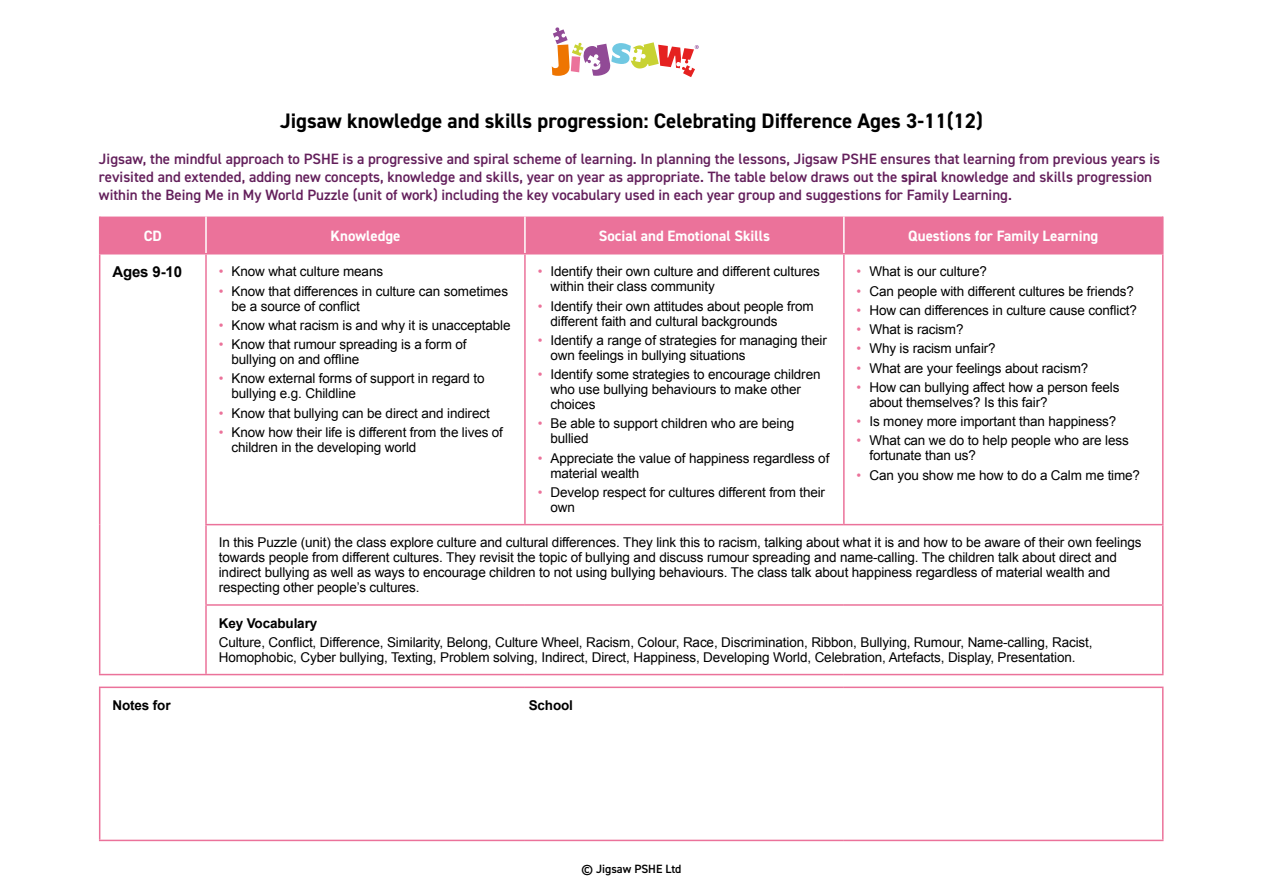
<style>
.page{position:relative;width:1263px;height:893px;background:#fff}
.page>*{position:absolute;margin:0;border:0;box-sizing:border-box;transform-origin:0 0}
.t1{font:700 21px "DIN2014";color:#000}
.t2{font:600 15px/18px "DIN2014";color:#631f5b}
.t3{font:700 15px "DIN2014";color:#fff}
.t4{font:700 15px "Arial";letter-spacing:-.01em;color:#000}
.t5{font:13.5px/15px "Arial";letter-spacing:-.01em;color:#000}
.t6{font:700 13.5px "Arial";letter-spacing:-.01em;color:#000}
.t7{font:600 12px "DIN2014";color:#000}
.s1{font-weight:700}
.s2{color:#eb729a}
</style>
<div class="page">
<svg style="left:552px;top:27px;width:147px;height:50px"></svg>
<div style="left:100px;top:217px;width:1062px;height:36px;background:#eb729a"></div>
<hr style="left:99px;top:254px;width:1px;height:271px;background:#eb729a">
<hr style="left:99px;top:525px;width:1px;height:80px;background:#eb729a">
<hr style="left:99px;top:605px;width:1px;height:69px;background:#eb729a">
<hr style="left:99px;top:253px;width:107px;height:1px;background:#eb729a">
<hr style="left:205px;top:254px;width:2px;height:270px;background:#eb729a">
<hr style="left:206px;top:253px;width:319px;height:1px;background:#eb729a">
<hr style="left:524px;top:254px;width:2px;height:270px;background:#eb729a">
<hr style="left:525px;top:253px;width:319px;height:1px;background:#eb729a">
<hr style="left:843px;top:254px;width:2px;height:270px;background:#eb729a">
<hr style="left:844px;top:253px;width:319px;height:1px;background:#eb729a">
<hr style="left:1162px;top:254px;width:1px;height:270px;background:#eb729a">
<hr style="left:205px;top:217px;width:2px;height:36px;background:#fff">
<hr style="left:524px;top:217px;width:2px;height:36px;background:#fff">
<hr style="left:843px;top:217px;width:2px;height:36px;background:#fff">
<hr style="left:205px;top:525px;width:2px;height:79px;background:#eb729a">
<hr style="left:205px;top:606px;width:2px;height:68px;background:#eb729a">
<hr style="left:205px;top:524px;width:320px;height:1px;background:#eb729a">
<hr style="left:525px;top:524px;width:319px;height:1px;background:#eb729a">
<hr style="left:844px;top:524px;width:319px;height:1px;background:#eb729a">
<hr style="left:1162px;top:525px;width:1px;height:79px;background:#eb729a">
<hr style="left:1162px;top:606px;width:1px;height:68px;background:#eb729a">
<hr style="left:205px;top:604px;width:320px;height:2px;background:#eb729a">
<hr style="left:525px;top:604px;width:319px;height:2px;background:#eb729a">
<hr style="left:844px;top:604px;width:319px;height:2px;background:#eb729a">
<hr style="left:99px;top:217px;width:1px;height:36px;background:#eb729a">
<hr style="left:1162px;top:217px;width:1px;height:36px;background:#eb729a">
<hr style="left:99px;top:674px;width:107px;height:1px;background:#eb729a">
<hr style="left:206px;top:674px;width:319px;height:1px;background:#eb729a">
<hr style="left:525px;top:674px;width:319px;height:1px;background:#eb729a">
<hr style="left:844px;top:674px;width:319px;height:1px;background:#eb729a">
<hr style="left:99px;top:687px;width:107px;height:1px;background:#eb729a">
<hr style="left:99px;top:688px;width:1px;height:152px;background:#eb729a">
<hr style="left:206px;top:687px;width:319px;height:1px;background:#eb729a">
<hr style="left:525px;top:687px;width:319px;height:1px;background:#eb729a">
<hr style="left:844px;top:687px;width:319px;height:1px;background:#eb729a">
<hr style="left:1162px;top:688px;width:1px;height:152px;background:#eb729a">
<hr style="left:99px;top:840px;width:107px;height:1px;background:#eb729a">
<hr style="left:206px;top:840px;width:319px;height:1px;background:#eb729a">
<hr style="left:525px;top:840px;width:319px;height:1px;background:#eb729a">
<hr style="left:844px;top:840px;width:319px;height:1px;background:#eb729a">
<h1 class="t1" style="left:280px;top:107px;width:704px">Jigsaw knowledge and skills progression: Celebrating Difference Ages 3-11(12)</h1>
<p class="t2" style="left:99px;top:150px;width:1063px">Jigsaw, the mindful approach to PSHE is a progressive and spiral scheme of learning. In planning the lessons, Jigsaw PSHE ensures that learning from previous years is revisited and extended, adding new concepts, knowledge and skills, year on year as appropriate. The table below draws out the <span class="s1">spiral</span> knowledge and skills progression within the Being Me in My World Puzzle (unit of work) including the key vocabulary used in each year group and suggestions for Family Learning.</p>
<p class="t3" style="left:144px;top:226px;width:20px">CD</p>
<p class="t3" style="left:330px;top:226px;width:72px">Knowledge</p>
<p class="t3" style="left:599px;top:226px;width:173px">Social and Emotional Skills</p>
<p class="t3" style="left:908px;top:226px;width:192px">Questions for Family Learning</p>
<p class="t4" style="left:112px;top:262px;width:71px">Ages 9-10</p>
<p class="t5" style="left:219px;top:264px;width:166px"><span class="s2">•</span> Know what culture means</p>
<p class="t5" style="left:231px;top:283px;width:278px;text-indent:-13px"><span class="s2">•</span> Know that differences in culture can sometimes be a source of conflict</p>
<p class="t5" style="left:219px;top:318px;width:293px"><span class="s2">•</span> Know what racism is and why it is unacceptable</p>
<p class="t5" style="left:232px;top:337px;width:236px;text-indent:-13px"><span class="s2">•</span> Know that rumour spreading is a form of bullying on and offline</p>
<p class="t5" style="left:232px;top:371px;width:255px;text-indent:-13px"><span class="s2">•</span> Know external forms of support in regard to bullying e.g. Childline</p>
<p class="t5" style="left:219px;top:405px;width:272px"><span class="s2">•</span> Know that bullying can be direct and indirect</p>
<p class="t5" style="left:232px;top:425px;width:273px;text-indent:-13px"><span class="s2">•</span> Know how their life is different from the lives of children in the developing world</p>
<p class="t5" style="left:857px;top:264px;width:132px"><span class="s2">•</span> What is our culture?</p>
<p class="t5" style="left:857px;top:283px;width:279px"><span class="s2">•</span> Can people with different cultures be friends?</p>
<p class="t5" style="left:857px;top:303px;width:282px"><span class="s2">•</span> How can differences in culture cause conflict?</p>
<p class="t5" style="left:857px;top:322px;width:108px"><span class="s2">•</span> What is racism?</p>
<p class="t5" style="left:857px;top:341px;width:141px"><span class="s2">•</span> Why is racism unfair?</p>
<p class="t5" style="left:857px;top:360px;width:233px"><span class="s2">•</span> What are your feelings about racism?</p>
<p class="t5" style="left:869px;top:380px;width:252px;text-indent:-13px"><span class="s2">•</span> How can bullying affect how a person feels about themselves? Is this fair?</p>
<p class="t5" style="left:857px;top:414px;width:261px"><span class="s2">•</span> Is money more important than happiness?</p>
<p class="t5" style="left:869px;top:433px;width:261px;text-indent:-13px"><span class="s2">•</span> What can we do to help people who are less fortunate than us?</p>
<p class="t5" style="left:857px;top:467px;width:285px"><span class="s2">•</span> Can you show me how to do a Calm me time?</p>
<p class="t5" style="left:550px;top:264px;width:271px;text-indent:-13px"><span class="s2">•</span> Identify their own culture and different cultures within their class community</p>
<p class="t5" style="left:550px;top:298px;width:265px;text-indent:-13px"><span class="s2">•</span> Identify their own attitudes about people from different faith and cultural backgrounds</p>
<p class="t5" style="left:550px;top:333px;width:278px;text-indent:-13px"><span class="s2">•</span> Identify a range of strategies for managing their own feelings in bullying situations</p>
<p class="t5" style="left:550px;top:367px;width:272px;text-indent:-13px"><span class="s2">•</span> Identify some strategies to encourage children who use bullying behaviours to make other choices</p>
<p class="t5" style="left:550px;top:416px;width:245px;text-indent:-13px"><span class="s2">•</span> Be able to support children who are being bullied</p>
<p class="t5" style="left:550px;top:450px;width:280px;text-indent:-13px"><span class="s2">•</span> Appreciate the value of happiness regardless of material wealth</p>
<p class="t5" style="left:550px;top:485px;width:276px;text-indent:-13px"><span class="s2">•</span> Develop respect for cultures different from their own</p>
<p class="t5" style="left:219px;top:535px;width:924px">In this Puzzle (unit) the class explore culture and cultural differences. They link this to racism, talking about what it is and how to be aware of their own feelings towards people from different cultures. They revisit the topic of bullying and discuss rumour spreading and name-calling. The children talk about direct and indirect bullying as well as ways to encourage children to not using bullying behaviours. The class talk about happiness regardless of material wealth and respecting other people’s cultures.</p>
<p class="t6" style="left:219px;top:614px;width:100px">Key Vocabulary</p>
<p class="t5" style="left:219px;top:635px;width:875px">Culture, Conflict, Difference, Similarity, Belong, Culture Wheel, Racism, Colour, Race, Discrimination, Ribbon, Bullying, Rumour, Name-calling, Racist,<br>Homophobic, Cyber bullying, Texting, Problem solving, Indirect, Direct, Happiness, Developing World, Celebration, Artefacts, Display, Presentation.</p>
<p class="t6" style="left:112px;top:696px;width:60px">Notes for</p>
<p class="t6" style="left:529px;top:696px;width:46px">School</p>
<p class="t7" style="left:581px;top:861px;width:102px">© Jigsaw PSHE Ltd</p>
</div>
